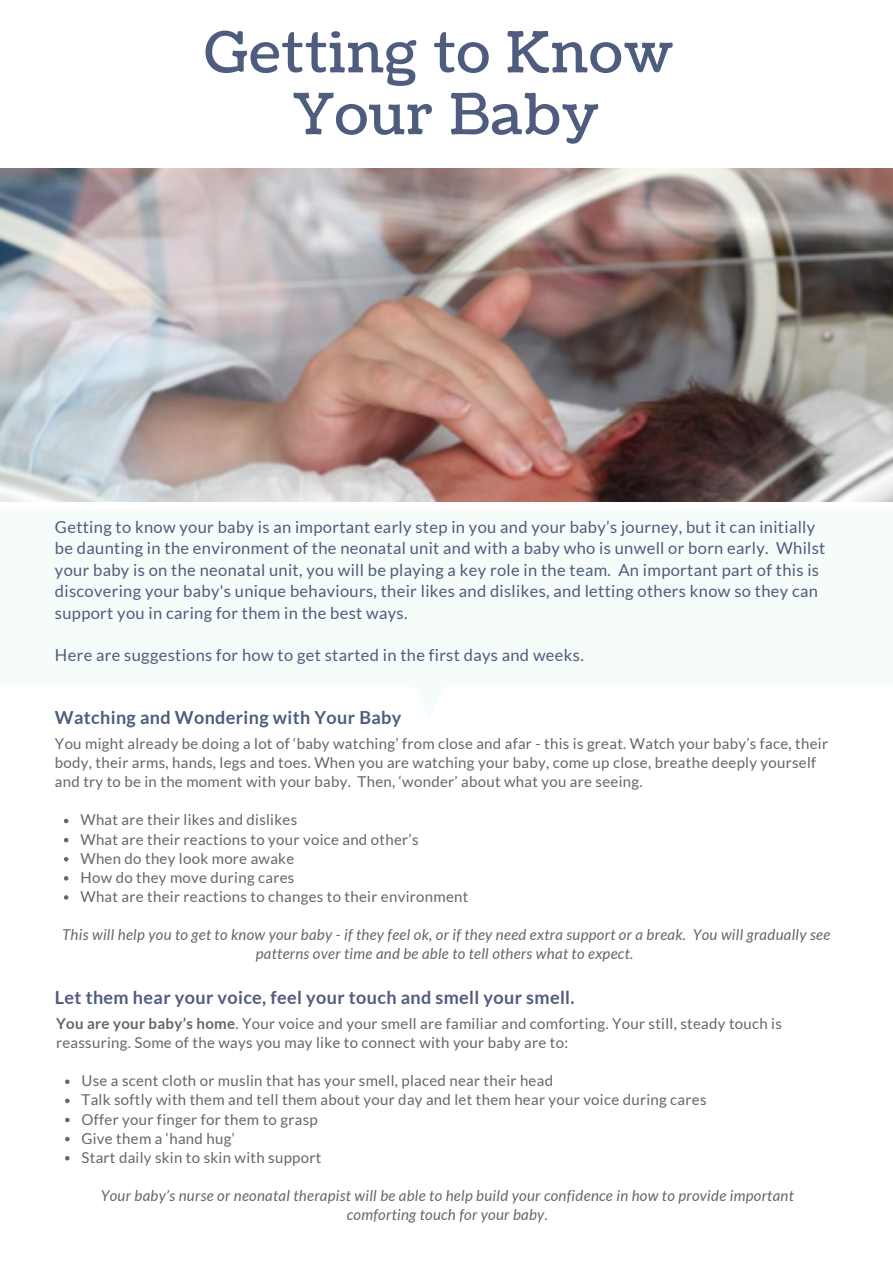
<style>
.page{position:relative;width:893px;height:1264px;background:#fff}
.page>*{position:absolute;margin:0;border:0;box-sizing:border-box;transform-origin:0 0}
.t1{font:56.4px "Coustard";letter-spacing:.02em;color:#4e5c7e}
.t2{font:700 18px "Lato";letter-spacing:.02em;color:#4e5c7e}
.t3{font:16.5px/21.3px "Lato";letter-spacing:.02em;color:#4e5c7e}
.t4{font:15px/19px "Lato";letter-spacing:.02em;color:#666}
.t5{font:italic 15px/19px "Lato";letter-spacing:.02em;color:#666;text-align:center}
.s1{font-weight:700}
</style>
<div class="page">
<img style="left:0;top:168px;width:892px;height:333px">
<svg style="left:64px;top:818px;width:4px;height:5px"></svg>
<svg style="left:64px;top:837px;width:4px;height:5px"></svg>
<svg style="left:64px;top:857px;width:4px;height:4px"></svg>
<svg style="left:64px;top:876px;width:4px;height:4px"></svg>
<svg style="left:64px;top:895px;width:4px;height:4px"></svg>
<svg style="left:65px;top:1079px;width:5px;height:4px"></svg>
<svg style="left:65px;top:1098px;width:5px;height:5px"></svg>
<svg style="left:65px;top:1117px;width:5px;height:5px"></svg>
<svg style="left:65px;top:1136px;width:5px;height:5px"></svg>
<svg style="left:65px;top:1156px;width:5px;height:4px"></svg>
<p class="t1" style="left:204px;top:15px;width:471px">Getting to Know</p>
<p class="t1" style="left:293px;top:76px;width:308px">Your Baby</p>
<p class="t3" style="left:55px;top:516px;width:772px">Getting to know your baby is an important early step in you and your baby’s journey, but it can initially be daunting in the environment of the neonatal unit and with a baby who is unwell or born early. Whilst your baby is on the neonatal unit, you will be playing a key role in the team. An important part of this is discovering your baby's unique behaviours, their likes and dislikes, and letting others know so they can support you in caring for them in the best ways.</p>
<p class="t3" style="left:55px;top:644px;width:530px">Here are suggestions for how to get started in the first days and weeks.</p>
<p class="t2" style="left:55px;top:706px;width:348px">Watching and Wondering with Your Baby</p>
<p class="t4" style="left:55px;top:733px;width:774px">You might already be doing a lot of ‘baby watching’ from close and afar - this is great. Watch your baby’s face, their body, their arms, hands, legs and toes. When you are watching your baby, come up close, breathe deeply yourself and try to be in the moment with your baby. Then, ‘wonder’ about what you are seeing.</p>
<p class="t4" style="left:80px;top:810px;width:218px">What are their likes and dislikes</p>
<p class="t4" style="left:80px;top:829px;width:339px">What are their reactions to your voice and other’s</p>
<p class="t4" style="left:80px;top:848px;width:215px">When do they look more awake</p>
<p class="t4" style="left:80px;top:867px;width:215px">How do they move during cares</p>
<p class="t4" style="left:80px;top:886px;width:389px">What are their reactions to changes to their environment</p>
<p class="t5" style="left:62px;top:924px;width:769px">This will help you to get to know your baby - if they feel ok, or if they need extra support or a break. You will gradually see patterns over time and be able to tell others what to expect.</p>
<p class="t2" style="left:55px;top:986px;width:521px">Let them hear your voice, feel your touch and smell your smell.</p>
<p class="t4" style="left:56px;top:1013px;width:727px"><span class="s1">You are your baby’s home</span>. Your voice and your smell are familiar and comforting. Your still, steady touch is reassuring. Some of the ways you may like to connect with your baby are to:</p>
<p class="t4" style="left:82px;top:1070px;width:473px">Use a scent cloth or muslin that has your smell, placed near their head</p>
<p class="t4" style="left:82px;top:1090px;width:626px">Talk softly with them and tell them about your day and let them hear your voice during cares</p>
<p class="t4" style="left:82px;top:1109px;width:238px">Offer your finger for them to grasp</p>
<p class="t4" style="left:82px;top:1128px;width:155px">Give them a ‘hand hug’</p>
<p class="t4" style="left:82px;top:1147px;width:241px">Start daily skin to skin with support</p>
<p class="t5" style="left:101px;top:1185px;width:694px">Your baby’s nurse or neonatal therapist will be able to help build your confidence in how to provide important</p>
<p class="t5" style="left:347px;top:1204px;width:202px">comforting touch for your baby.</p>
</div>
